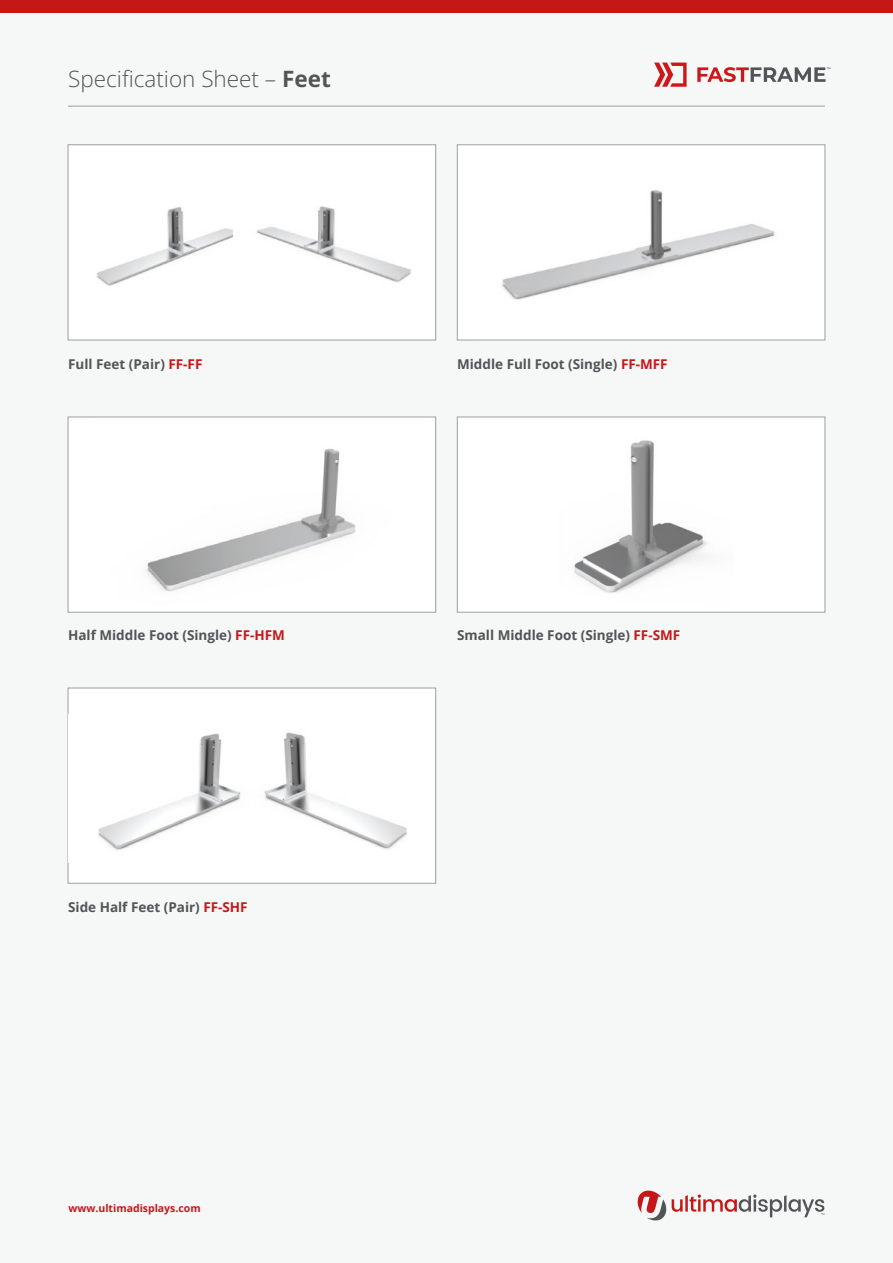
<style>
.page{position:relative;width:893px;height:1263px;background:#f6f7f7}
.page>*{position:absolute;margin:0;border:0;box-sizing:border-box;transform-origin:0 0}
.t1{font:300 22.5px "Open Sans";color:#515558}
.t2{font:700 13.5px "Open Sans";color:#515558}
.t3{font:700 10.5px "Open Sans";color:#c51718}
.s1{font-weight:700}
.s2{color:#c51718}
</style>
<div class="page">
<div style="left:68px;top:145px;width:368px;height:195px;background:#fff;border:1px solid #9f9ea0"></div>
<div style="left:68px;top:417px;width:368px;height:195px;background:#fff"></div>
<img style="left:145px;top:448px;width:211px;height:144px">
<div style="left:68px;top:417px;width:368px;height:195px;border:1px solid #9f9ea0"></div>
<div style="left:68px;top:688px;width:368px;height:195px;background:#fff;border:1px solid #9f9ea0"></div>
<div style="left:457px;top:145px;width:368px;height:195px;background:#fff"></div>
<img style="left:501px;top:190px;width:274px;height:110px">
<div style="left:457px;top:145px;width:368px;height:195px;border:1px solid #9f9ea0"></div>
<div style="left:457px;top:417px;width:368px;height:195px;background:#fff"></div>
<img style="left:574px;top:440px;width:134px;height:153px">
<div style="left:457px;top:417px;width:368px;height:195px;border:1px solid #9f9ea0"></div>
<hr style="left:68px;top:106px;width:757px;height:1px;background:#9f9ea0">
<img style="left:96px;top:207px;width:137px;height:79px">
<img style="left:256px;top:206px;width:156px;height:77px">
<img style="left:69px;top:714px;width:172px;height:149px">
<img style="left:264px;top:732px;width:143px;height:117px">
<div style="left:0;top:0;width:893px;height:13px;background:#c51718"></div>
<svg style="left:654px;top:63px;width:33px;height:24px"></svg>
<svg style="left:697px;top:67px;width:133px;height:15px"></svg>
<svg style="left:638px;top:1190px;width:28px;height:30px"></svg>
<svg style="left:672px;top:1194px;width:152px;height:23px"></svg>
<h1 class="t1" style="left:68px;top:64px;width:264px">Specification Sheet – <span class="s1">Feet</span></h1>
<p class="t2" style="left:68px;top:354px;width:136px">Full Feet (Pair) <span class="s2">FF-FF</span></p>
<p class="t2" style="left:457px;top:354px;width:212px">Middle Full Foot (Single) <span class="s2">FF-MFF</span></p>
<p class="t2" style="left:68px;top:625px;width:218px">Half Middle Foot (Single) <span class="s2">FF-HFM</span></p>
<p class="t2" style="left:68px;top:897px;width:181px">Side Half Feet (Pair) <span class="s2">FF-SHF</span></p>
<p class="t3" style="left:69px;top:1201px;width:134px">www.ultimadisplays.com</p>
<p class="t2" style="left:457px;top:625px;width:225px">Small Middle Foot (Single) <span class="s2">FF-SMF</span></p>
</div>
